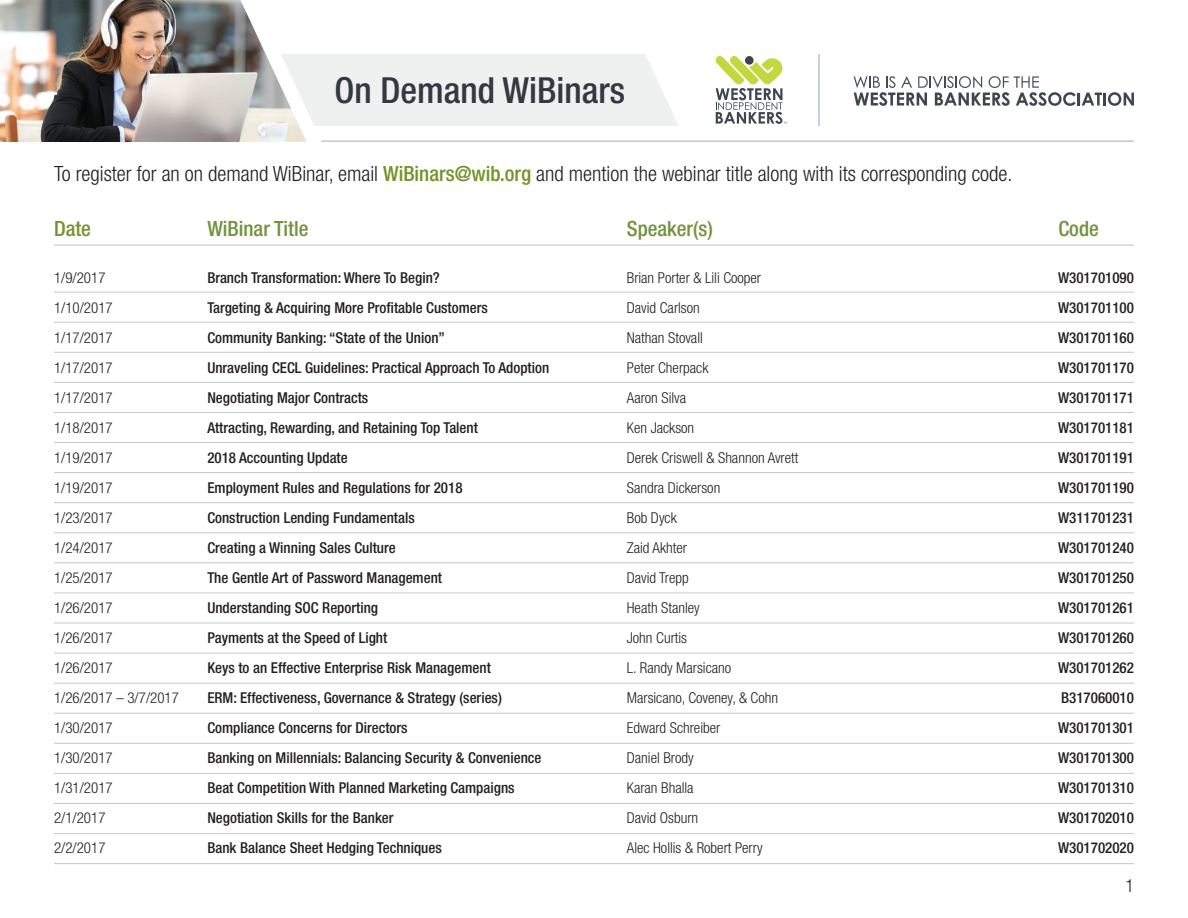
<style>
.page{position:relative;width:1188px;height:918px;background:#fff}
.page>*{position:absolute;margin:0;border:0;box-sizing:border-box;transform-origin:0 0}
.t1{font:500 condensed 36px "Helvetica Neue LT Std";color:#333841}
.t2{font:300 condensed 21px "Helvetica Neue LT Std";color:#231f20}
.t3{font:500 condensed 21px "Helvetica Neue LT Std";color:#72933c}
.t4{font:500 condensed 21px "Helvetica Neue LT Std";color:#739329}
.t5{font:300 condensed 18px "Helvetica Neue LT Std";color:#231f20}
.t6{font:500 condensed 15px/30px "Helvetica Neue LT Std";color:#231f20}
.t7{font:300 condensed 15px/30px "Helvetica Neue LT Std";color:#231f20}
.s1{font-weight:500;color:#739329}
</style>
<div class="page">
<div style="left:307px;top:54px;width:371px;height:72px;background:#eff0f0"></div>
<hr style="left:321px;top:140px;width:813px;height:2px;background:#c6c8ca">
<hr style="left:54px;top:292px;width:1080px;height:1px;background:#c6c8ca">
<hr style="left:54px;top:245px;width:1080px;height:1px;background:#c6c8ca">
<hr style="left:54px;top:322px;width:1080px;height:1px;background:#c6c8ca">
<hr style="left:54px;top:352px;width:1080px;height:1px;background:#c6c8ca">
<hr style="left:54px;top:382px;width:1080px;height:1px;background:#c6c8ca">
<hr style="left:54px;top:412px;width:1080px;height:1px;background:#c6c8ca">
<hr style="left:54px;top:442px;width:1080px;height:1px;background:#c6c8ca">
<hr style="left:54px;top:472px;width:1080px;height:1px;background:#c6c8ca">
<hr style="left:54px;top:502px;width:1080px;height:1px;background:#c6c8ca">
<hr style="left:54px;top:532px;width:1080px;height:1px;background:#c6c8ca">
<hr style="left:54px;top:562px;width:1080px;height:1px;background:#c6c8ca">
<hr style="left:54px;top:593px;width:1080px;height:1px;background:#c6c8ca">
<hr style="left:54px;top:623px;width:1080px;height:1px;background:#c6c8ca">
<hr style="left:54px;top:653px;width:1080px;height:1px;background:#c6c8ca">
<hr style="left:54px;top:683px;width:1080px;height:1px;background:#c6c8ca">
<hr style="left:54px;top:713px;width:1080px;height:1px;background:#c6c8ca">
<hr style="left:54px;top:743px;width:1080px;height:1px;background:#c6c8ca">
<hr style="left:54px;top:773px;width:1080px;height:1px;background:#c6c8ca">
<hr style="left:54px;top:803px;width:1080px;height:1px;background:#c6c8ca">
<hr style="left:54px;top:833px;width:1080px;height:1px;background:#c6c8ca">
<hr style="left:54px;top:863px;width:1080px;height:1px;background:#c6c8ca">
<img style="left:0;top:0;width:307px;height:142px">
<svg style="left:716px;top:56px;width:71px;height:68px"></svg>
<hr style="left:818px;top:54px;width:2px;height:71px;background:#cad0d8">
<svg style="left:854px;top:76px;width:280px;height:30px"></svg>
<h1 class="t1" style="left:334px;top:68px;width:292px">On Demand WiBinars</h1>
<h2 class="t2" style="left:54px;top:162px;width:960px">To register for an on demand WiBinar, email <span class="s1">WiBinars@wib.org</span> and mention the webinar title along with its corresponding code.</h2>
<h2 class="t4" style="left:54px;top:216px;width:38px">Date</h2>
<h2 class="t3" style="left:207px;top:216px;width:103px">WiBinar Title</h2>
<h2 class="t3" style="left:627px;top:216px;width:88px">Speaker(s)</h2>
<h2 class="t3" style="left:1058px;top:216px;width:42px">Code</h2>
<p class="t7" style="left:54px;top:263px;width:126px">1/9/2017<br>1/10/2017<br>1/17/2017<br>1/17/2017<br>1/17/2017<br>1/18/2017<br>1/19/2017<br>1/19/2017<br>1/23/2017<br>1/24/2017<br>1/25/2017<br>1/26/2017<br>1/26/2017<br>1/26/2017<br>1/26/2017 – 3/7/2017<br>1/30/2017<br>1/30/2017<br>1/31/2017<br>2/1/2017<br>2/2/2017</p>
<p class="t6" style="left:207px;top:263px;width:343px">Branch Transformation: Where To Begin?<br>Targeting &amp; Acquiring More Profitable Customers Community Banking: “State of the Union”<br>Unraveling CECL Guidelines: Practical Approach To Adoption Negotiating Major Contracts<br>Attracting, Rewarding, and Retaining Top Talent<br>2018 Accounting Update<br>Employment Rules and Regulations for 2018<br>Construction Lending Fundamentals<br>Creating a Winning Sales Culture<br>The Gentle Art of Password Management<br>Understanding SOC Reporting<br>Payments at the Speed of Light<br>Keys to an Effective Enterprise Risk Management<br>ERM: Effectiveness, Governance &amp; Strategy (series)<br>Compliance Concerns for Directors<br>Banking on Millennials: Balancing Security &amp; Convenience Beat Competition With Planned Marketing Campaigns Negotiation Skills for the Banker<br>Bank Balance Sheet Hedging Techniques</p>
<p class="t7" style="left:627px;top:263px;width:173px">Brian Porter &amp; Lili Cooper<br>David Carlson<br>Nathan Stovall<br>Peter Cherpack<br>Aaron Silva<br>Ken Jackson<br>Derek Criswell &amp; Shannon Avrett<br>Sandra Dickerson<br>Bob Dyck<br>Zaid Akhter<br>David Trepp<br>Heath Stanley<br>John Curtis<br>L. Randy Marsicano<br>Marsicano, Coveney, &amp; Cohn<br>Edward Schreiber<br>Daniel Brody<br>Karan Bhalla<br>David Osburn<br>Alec Hollis &amp; Robert Perry</p>
<p class="t6" style="left:1058px;top:263px;width:77px;text-align:justify">W301701090<br>W301701100<br>W301701160<br>W301701170<br>W301701171<br>W301701181<br>W301701191<br>W301701190<br>W311701231<br>W301701240<br>W301701250<br>W301701261<br>W301701260<br>W301701262<br>B317060010<br>W301701301<br>W301701300<br>W301701310<br>W301702010<br>W301702020</p>
<p class="t5" style="left:1125px;top:875px;width:10px">1</p>
</div>
